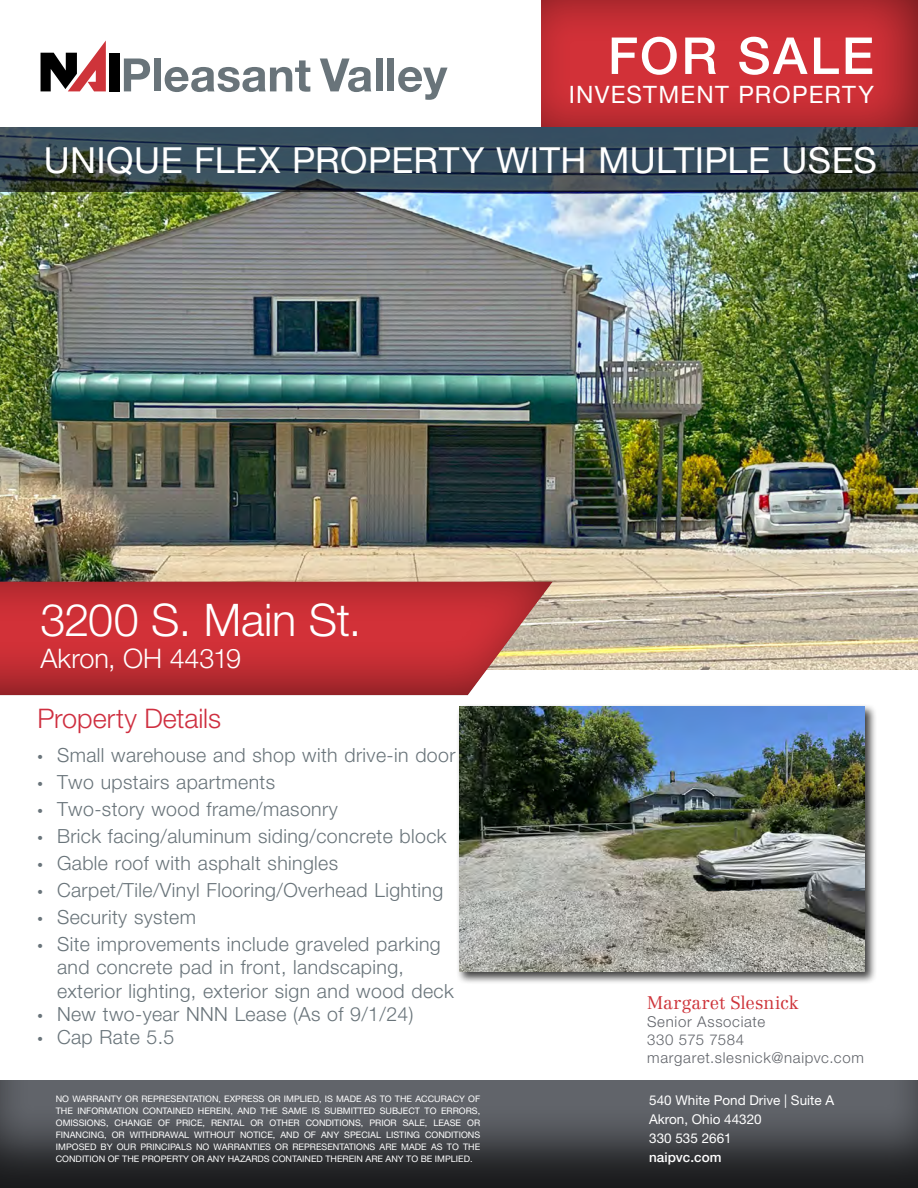
<style>
.page{position:relative;width:918px;height:1188px;background:#fff}
.page>*{position:absolute;margin:0;border:0;box-sizing:border-box;transform-origin:0 0}
.t1{font:500 51px "Helvetica Neue LT Std";letter-spacing:.05em;color:#fff}
.t2{font:300 45px "Helvetica Neue LT Std";letter-spacing:-.005em;color:#fff}
.t3{font:36px "Helvetica Neue LT Std";letter-spacing:.01em;color:#fff}
.t4{font:300 27px "Helvetica Neue LT Std";letter-spacing:-.005em;color:#cf2f40}
.t5{font:300 27px "Helvetica Neue LT Std";letter-spacing:-.005em;color:#fff}
.t6{font:24px "Helvetica Neue LT Std";letter-spacing:.055em;color:#fff}
.t7{font:300 19.5px/23.4px "Helvetica Neue LT Std";letter-spacing:.02em;color:#69747a}
.t8{font:300 18px "Centennial LT Std";letter-spacing:.005em;color:#ce343a}
.t9{font:300 15px/18px "Helvetica Neue LT Std";letter-spacing:.045em;color:#61646a}
.t10{font:13.5px/19px "Helvetica Neue LT Std";color:#fff}
.t11{font:500 13.5px "Helvetica Neue LT Std";color:#fff}
.t12{font:9px/12.1px "Helvetica Neue LT Std";color:#fff;text-align:justify}
.s1{font-family:"Myriad Pro";font-weight:400}
</style>
<div class="page">
<img style="left:0;top:192px;width:918px;height:478px">
<div style="left:0;top:1068px;width:918px;height:120px;background:#000;opacity:.75"></div>
<div style="left:109px;top:53px;width:11px;height:38px;background:#000"></div>
<svg style="left:41px;top:40px;width:65px;height:51px"></svg>
<svg style="left:124px;top:59px;width:26px;height:32px"></svg>
<div style="left:154px;top:59px;width:7px;height:32px;background:#69747a"></div>
<svg style="left:165px;top:60px;width:145px;height:32px"></svg>
<svg style="left:320px;top:59px;width:51px;height:33px"></svg>
<div style="left:376px;top:59px;width:6px;height:32px;background:#69747a"></div>
<div style="left:388px;top:59px;width:6px;height:32px;background:#69747a"></div>
<svg style="left:398px;top:67px;width:50px;height:33px"></svg>
<div style="left:527px;top:0;width:391px;height:130px;background:#000;opacity:.51"></div>
<div style="left:0;top:579px;width:567px;height:128px;background:#000;opacity:.5"></div>
<svg style="left:0;top:127px;width:918px;height:65px;background:#344752"></svg>
<div style="left:456px;top:704px;width:421px;height:281px;background:#000;opacity:.75"></div>
<img style="left:459px;top:707px;width:406px;height:265px">
<h1 class="t1" style="left:608px;top:25px;width:268px">FOR SALE</h1>
<h3 class="t6" style="left:569px;top:80px;width:307px">INVESTMENT PROPERTY</h3>
<h3 class="t3" style="left:44px;top:139px;width:835px">UNIQUE FLEX PROPERTY WITH MULTIPLE USES</h3>
<h2 class="t2" style="left:40px;top:593px;width:322px">3200 S. Main St.</h2>
<h3 class="t5" style="left:40px;top:642px;width:202px">Akron, OH 44319</h3>
<h3 class="t4" style="left:38px;top:702px;width:185px">Property Details</h3>
<h3 class="t7" style="left:38px;top:743px;width:420px"><span class="s1">•</span> Small warehouse and shop with drive-in door</h3>
<h3 class="t7" style="left:38px;top:770px;width:239px"><span class="s1">•</span> Two upstairs apartments</h3>
<h3 class="t7" style="left:38px;top:797px;width:302px"><span class="s1">•</span> Two-story wood frame/masonry</h3>
<h3 class="t7" style="left:38px;top:824px;width:411px"><span class="s1">•</span> Brick facing/aluminum siding/concrete block</h3>
<h3 class="t7" style="left:38px;top:851px;width:302px"><span class="s1">•</span> Gable roof with asphalt shingles</h3>
<h3 class="t7" style="left:38px;top:878px;width:407px"><span class="s1">•</span> Carpet/Tile/Vinyl Flooring/Overhead Lighting</h3>
<h3 class="t7" style="left:38px;top:905px;width:160px"><span class="s1">•</span> Security system</h3>
<h3 class="t7" style="left:57px;top:932px;width:398px;text-indent:-20px"><span class="s1">•</span> Site improvements include graveled parking and concrete pad in front, landscaping, exterior lighting, exterior sign and wood deck</h3>
<h3 class="t7" style="left:38px;top:1002px;width:378px"><span class="s1">•</span> New two-year NNN Lease (As of 9/1/24)</h3>
<h3 class="t7" style="left:38px;top:1025px;width:138px"><span class="s1">•</span> Cap Rate 5.5</h3>
<h3 class="t8" style="left:647px;top:992px;width:153px">Margaret Slesnick</h3>
<h3 class="t9" style="left:647px;top:1013px;width:218px">Senior Associate<br>330 575 7584 margaret.slesnick@naipvc.com</h3>
<p class="t12" style="left:56px;top:1092px;width:426px">NO WARRANTY OR REPRESENTATION, EXPRESS OR IMPLIED, IS MADE AS TO THE ACCURACY OF THE INFORMATION CONTAINED HEREIN, AND THE SAME IS SUBMITTED SUBJECT TO ERRORS, OMISSIONS, CHANGE OF PRICE, RENTAL OR OTHER CONDITIONS, PRIOR SALE, LEASE OR FINANCING, OR WITHDRAWAL WITHOUT NOTICE, AND OF ANY SPECIAL LISTING CONDITIONS IMPOSED BY OUR PRINCIPALS NO WARRANTIES OR REPRESENTATIONS ARE MADE AS TO THE CONDITION OF THE PROPERTY OR ANY HAZARDS CONTAINED THEREIN ARE ANY TO BE IMPLIED.</p>
<h3 class="t10" style="left:649px;top:1090px;width:187px">540 White Pond Drive | Suite A<br>Akron, Ohio 44320<br>330 535 2661</h3>
<h3 class="t11" style="left:649px;top:1149px;width:74px">naipvc.com</h3>
</div>
